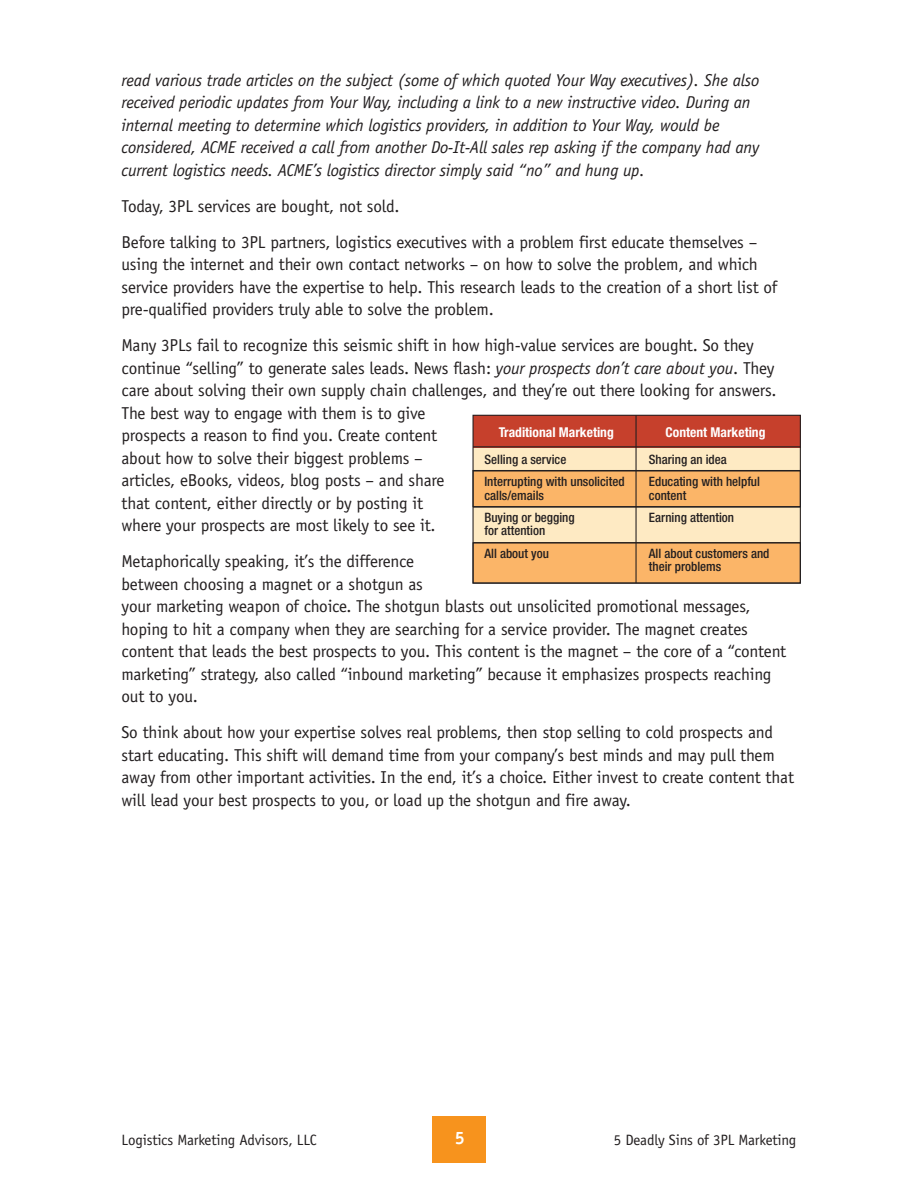
<style>
.page{position:relative;width:918px;height:1188px;background:#fff}
.page>*{position:absolute;margin:0;border:0;box-sizing:border-box;transform-origin:0 0}
.t1{font:700 18px "Officina Sans";color:#fff}
.t2{font:17.25px/22.5px "Officina Sans";letter-spacing:-.01em;color:#231f20}
.t3{font:italic 17.25px/22.5px "Officina Sans";letter-spacing:-.01em;color:#231f20}
.t4{font:15px "Officina Sans";letter-spacing:-.01em;color:#231f20}
.t5{font:700 condensed 13.5px "Helvetica Neue";color:#fff}
.t6{font:500 condensed 12.9px/22.2px "Helvetica Neue";color:#231f20}
.s1{font-style:italic}
</style>
<div class="page">
<div style="left:432px;top:1116px;width:54px;height:47px;background:#f7931d"></div>
<div style="left:473px;top:504px;width:327px;height:42px;background:#feeac3"></div>
<div style="left:473px;top:445px;width:327px;height:28px;background:#feeac3"></div>
<div style="left:473px;top:543px;width:327px;height:40px;background:#fbb568"></div>
<div style="left:473px;top:471px;width:327px;height:36px;background:#fbb568"></div>
<div style="left:473px;top:470px;width:328px;height:37px;border:1px solid #231f20"></div>
<div style="left:473px;top:415px;width:327px;height:32px;background:#c6402c"></div>
<div style="left:473px;top:415px;width:328px;height:169px;border:1px solid #231f20"></div>
<hr style="left:473px;top:470px;width:327px;height:1px;background:#231f20">
<hr style="left:473px;top:507px;width:327px;height:1px;background:#231f20">
<hr style="left:473px;top:542px;width:327px;height:1px;background:#231f20">
<hr style="left:635px;top:415px;width:2px;height:168px;background:#231f20">
<hr style="left:473px;top:446px;width:327px;height:1px;background:#231f20">
<p class="t3" style="left:122px;top:70px;width:639px">read various trade articles on the subject (some of which quoted Your Way executives). She also received periodic updates from Your Way, including a link to a new instructive video. During an internal meeting to determine which logistics providers, in addition to Your Way, would be considered, ACME received a call from another Do-It-All sales rep asking if the company had any current logistics needs. ACME’s logistics director simply said “no” and hung up.</p>
<p class="t2" style="left:122px;top:190px;width:637px;line-height:36px">Today, 3PL services are bought, not sold.<br>Before talking to 3PL partners, logistics executives with a problem first educate themselves –</p>
<p class="t2" style="left:122px;top:255px;width:657px">using the internet and their own contact networks – on how to solve the problem, and which service providers have the expertise to help. This research leads to the creation of a short list of pre-qualified providers truly able to solve the problem.</p>
<p class="t2" style="left:122px;top:336px;width:657px">Many 3PLs fail to recognize this seismic shift in how high-value services are bought. So they continue “selling” to generate sales leads. News flash: <span class="s1">your prospects don’t care about you</span>. They care about solving their own supply chain challenges, and they’re out there looking for answers.<br>The best way to engage with them is to give<br>prospects a reason to find you. Create content<br>about how to solve their biggest problems –<br>articles, eBooks, videos, blog posts – and share<br>that content, either directly or by posting it<br>where your prospects are most likely to see it.</p>
<p class="t2" style="left:122px;top:552px;width:666px">Metaphorically speaking, it’s the difference<br>between choosing a magnet or a shotgun as<br>your marketing weapon of choice. The shotgun blasts out unsolicited promotional messages, hoping to hit a company when they are searching for a service provider. The magnet creates content that leads the best prospects to you. This content is the magnet – the core of a “content marketing” strategy, also called “inbound marketing” because it emphasizes prospects reaching out to you.</p>
<p class="t2" style="left:122px;top:723px;width:674px">So think about how your expertise solves real problems, then stop selling to cold prospects and start educating. This shift will demand time from your company’s best minds and may pull them away from other important activities. In the end, it’s a choice. Either invest to create content that will lead your best prospects to you, or load up the shotgun and fire away.</p>
<p class="t5" style="left:499px;top:428px;width:117px">Traditional Marketing</p>
<p class="t5" style="left:666px;top:428px;width:101px">Content Marketing</p>
<p class="t6" style="left:484px;top:449px;width:142px">Selling a service<br>Interrupting with unsolicited</p>
<p class="t6" style="left:484px;top:485px;width:92px">calls/emails<br>Buying or begging</p>
<p class="t6" style="left:484px;top:521px;width:66px">for attention<br>All about you</p>
<p class="t6" style="left:649px;top:449px;width:113px">Sharing an idea<br>Educating with helpful</p>
<p class="t6" style="left:649px;top:485px;width:87px">content<br>Earning attention</p>
<p class="t6" style="left:649px;top:547px;width:122px;line-height:13.5px">All about customers and their problems</p>
<p class="t1" style="left:455px;top:1131px;width:12px">5</p>
<p class="t4" style="left:122px;top:1134px;width:197px">Logistics Marketing Advisors, LLC</p>
<p class="t4" style="left:614px;top:1134px;width:184px">5 Deadly Sins of 3PL Marketing</p>
</div>
